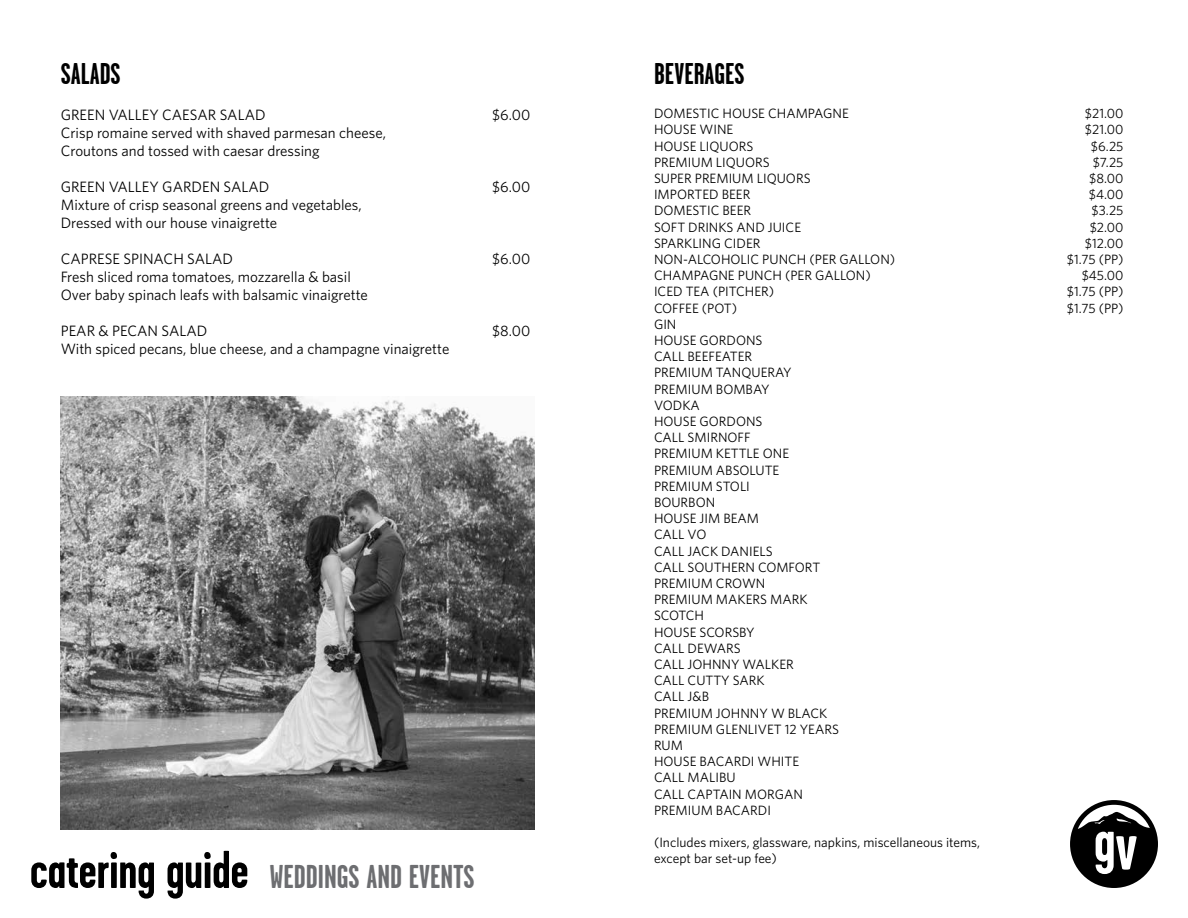
<style>
.page{position:relative;width:1188px;height:918px;background:#fff}
.page>*{position:absolute;margin:0;border:0;box-sizing:border-box;transform-origin:0 0}
.t1{font:700 33px "Garage Gothic";color:#6d6e71}
.t2{font:700 30px "Garage Gothic";color:#000}
.t3{font:15px/18px "Whitney";color:#000}
.t4{font:13.5px/16.2px "Whitney";color:#000}
.s1{font-size:53.1px;color:#000}
</style>
<div class="page">
<img style="left:61px;top:396px;width:474px;height:434px">
<div style="left:1066px;top:796px;width:96px;height:96px;border:14px solid #fff;border-radius:50%"></div>
<div style="left:1070px;top:800px;width:88px;height:88px;border:5px solid #000;border-radius:50%"></div>
<svg style="left:1073px;top:811px;width:82px;height:74px"></svg>
<h2 class="t2" style="left:61px;top:58px;width:62px">SALADS</h2>
<p class="t3" style="left:61px;top:105px;width:206px">GREEN VALLEY CAESAR SALAD</p>
<p class="t3" style="left:492px;top:105px;width:40px">$6.00</p>
<p class="t3" style="left:61px;top:123px;width:327px">Crisp romaine served with shaved parmesan cheese,<br>Croutons and tossed with caesar dressing</p>
<p class="t3" style="left:61px;top:177px;width:210px">GREEN VALLEY GARDEN SALAD</p>
<p class="t3" style="left:492px;top:177px;width:40px">$6.00</p>
<p class="t3" style="left:61px;top:195px;width:303px">Mixture of crisp seasonal greens and vegetables,<br>Dressed with our house vinaigrette</p>
<p class="t3" style="left:61px;top:249px;width:174px">CAPRESE SPINACH SALAD</p>
<p class="t3" style="left:492px;top:249px;width:40px">$6.00</p>
<p class="t3" style="left:61px;top:267px;width:309px">Fresh sliced roma tomatoes, mozzarella &amp; basil<br>Over baby spinach leafs with balsamic vinaigrette</p>
<p class="t3" style="left:61px;top:321px;width:148px">PEAR &amp; PECAN SALAD</p>
<p class="t3" style="left:492px;top:321px;width:40px">$8.00</p>
<p class="t3" style="left:61px;top:339px;width:390px">With spiced pecans, blue cheese, and a champagne vinaigrette</p>
<h1 class="t1" style="left:30px;top:859px;width:446px"><span class="s1">catering guide</span> WEDDINGS AND EVENTS</h1>
<h2 class="t2" style="left:654px;top:58px;width:92px">BEVERAGES</h2>
<p class="t4" style="left:654px;top:105px;width:196px">DOMESTIC HOUSE CHAMPAGNE</p>
<p class="t4" style="left:1085px;top:105px;width:40px">$21.00</p>
<p class="t4" style="left:654px;top:121px;width:81px">HOUSE WINE</p>
<p class="t4" style="left:1085px;top:121px;width:40px">$21.00</p>
<p class="t4" style="left:654px;top:138px;width:101px">HOUSE LIQUORS</p>
<p class="t4" style="left:1091px;top:138px;width:34px">$6.25</p>
<p class="t4" style="left:654px;top:154px;width:117px">PREMIUM LIQUORS</p>
<p class="t4" style="left:1093px;top:154px;width:32px">$7.25</p>
<p class="t4" style="left:654px;top:170px;width:158px">SUPER PREMIUM LIQUORS</p>
<p class="t4" style="left:1089px;top:170px;width:36px">$8.00</p>
<p class="t4" style="left:654px;top:186px;width:98px">IMPORTED BEER</p>
<p class="t4" style="left:1089px;top:186px;width:36px">$4.00</p>
<p class="t4" style="left:654px;top:202px;width:99px">DOMESTIC BEER</p>
<p class="t4" style="left:1092px;top:202px;width:33px">$3.25</p>
<p class="t4" style="left:654px;top:219px;width:149px">SOFT DRINKS AND JUICE</p>
<p class="t4" style="left:1090px;top:219px;width:35px">$2.00</p>
<p class="t4" style="left:654px;top:235px;width:108px">SPARKLING CIDER</p>
<p class="t4" style="left:1085px;top:235px;width:40px">$12.00</p>
<p class="t4" style="left:654px;top:251px;width:243px">NON-ALCOHOLIC PUNCH (PER GALLON)</p>
<p class="t4" style="left:1067px;top:251px;width:58px">$1.75 (PP)</p>
<p class="t4" style="left:654px;top:267px;width:218px">CHAMPAGNE PUNCH (PER GALLON)</p>
<p class="t4" style="left:1082px;top:267px;width:43px">$45.00</p>
<p class="t4" style="left:654px;top:283px;width:122px">ICED TEA (PITCHER)</p>
<p class="t4" style="left:1067px;top:283px;width:58px">$1.75 (PP)</p>
<p class="t4" style="left:654px;top:300px;width:85px">COFFEE (POT)</p>
<p class="t4" style="left:1067px;top:300px;width:58px">$1.75 (PP)</p>
<p class="t4" style="left:654px;top:316px;width:186px">GIN<br>HOUSE GORDONS<br>CALL BEEFEATER<br>PREMIUM TANQUERAY<br>PREMIUM BOMBAY<br>VODKA<br>HOUSE GORDONS<br>CALL SMIRNOFF<br>PREMIUM KETTLE ONE<br>PREMIUM ABSOLUTE<br>PREMIUM STOLI<br>BOURBON<br>HOUSE JIM BEAM<br>CALL VO<br>CALL JACK DANIELS<br>CALL SOUTHERN COMFORT<br>PREMIUM CROWN<br>PREMIUM MAKERS MARK<br>SCOTCH<br>HOUSE SCORSBY<br>CALL DEWARS<br>CALL JOHNNY WALKER<br>CALL CUTTY SARK<br>CALL J&amp;B<br>PREMIUM JOHNNY W BLACK<br>PREMIUM GLENLIVET 12 YEARS<br>RUM<br>HOUSE BACARDI WHITE<br>CALL MALIBU<br>CALL CAPTAIN MORGAN<br>PREMIUM BACARDI</p>
<p class="t4" style="left:654px;top:834px;width:328px">(Includes mixers, glassware, napkins, miscellaneous items, except bar set-up fee)</p>
</div>
